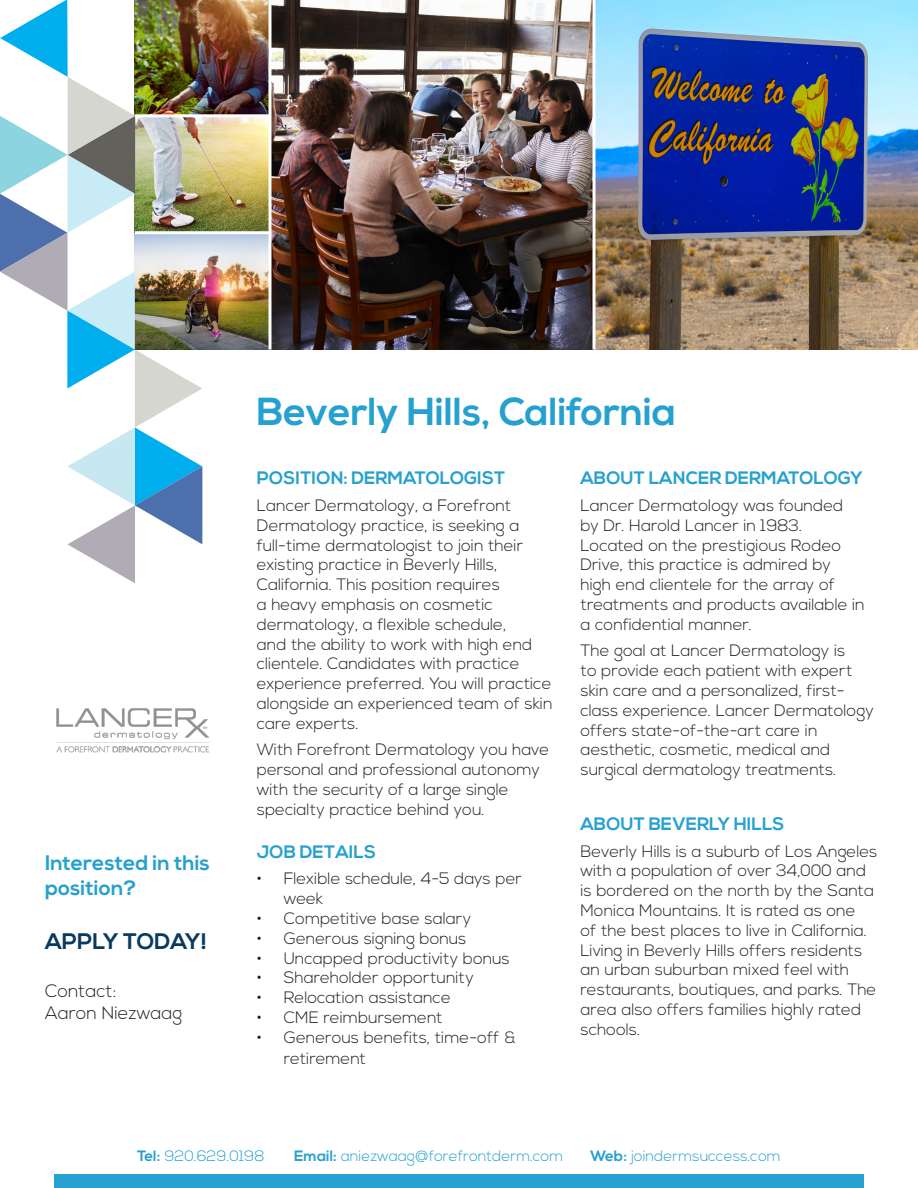
<style>
.page{position:relative;width:918px;height:1188px;background:#fff}
.page>*{position:absolute;margin:0;border:0;box-sizing:border-box;transform-origin:0 0}
.t1{font:700 39px "Nexa";color:#26a1cf}
.t2{font:700 22.5px "Nexa";color:#083a5f}
.t3{font:700 21px/25.2px "Nexa";color:#26a1cf}
.t4{font:700 18px "Nexa";color:#26a1cf}
.t5{font:300 18px "Nexa";color:#231f20}
.t6{font:300 16.5px/19.8px "Nexa";color:#231f20}
.t7{font:300 15px "Nexa";color:#26a1cf}
.s1{font-weight:700}
</style>
<div class="page">
<img style="left:202px;top:0;width:716px;height:350px">
<img style="left:0;top:0;width:202px;height:583px">
<div style="left:54px;top:1174px;width:810px;height:14px;background:#26a1cf"></div>
<svg style="left:592px;top:0;width:4px;height:350px"></svg>
<svg style="left:268px;top:0;width:4px;height:350px"></svg>
<hr style="left:135px;top:114px;width:135px;height:3px;background:#fff">
<hr style="left:135px;top:231px;width:135px;height:3px;background:#fff">
<img style="left:56px;top:708px;width:153px;height:45px">
<p class="t3" style="left:45px;top:851px;width:166px">Interested in this position?</p>
<p class="t2" style="left:45px;top:928px;width:164px">APPLY TODAY!</p>
<p class="t5" style="left:45px;top:981px;width:73px">Contact:</p>
<p class="t5" style="left:45px;top:1003px;width:139px">Aaron Niezwaag</p>
<p class="t1" style="left:257px;top:389px;width:421px">Beverly Hills, California</p>
<p class="t4" style="left:257px;top:468px;width:250px">POSITION: DERMATOLOGIST</p>
<p class="t6" style="left:257px;top:496px;width:297px">Lancer Dermatology, a Forefront Dermatology practice, is seeking a full-time dermatologist to join their existing practice in Beverly Hills, California. This position requires<br>a heavy emphasis on cosmetic dermatology, a flexible schedule,<br>and the ability to work with high end clientele. Candidates with practice experience preferred. You will practice alongside an experienced team of skin care experts.</p>
<p class="t6" style="left:257px;top:741px;width:294px">With Forefront Dermatology you have personal and professional autonomy with the security of a large single specialty practice behind you.</p>
<p class="t4" style="left:257px;top:841px;width:121px">JOB DETAILS</p>
<p class="t6" style="left:284px;top:870px;width:240px;text-indent:-27px">• Flexible schedule, 4-5 days per week</p>
<p class="t6" style="left:257px;top:909px;width:216px">• Competitive base salary</p>
<p class="t6" style="left:257px;top:929px;width:211px">• Generous signing bonus</p>
<p class="t6" style="left:257px;top:949px;width:254px">• Uncapped productivity bonus</p>
<p class="t6" style="left:257px;top:969px;width:219px">• Shareholder opportunity</p>
<p class="t6" style="left:257px;top:988px;width:196px">• Relocation assistance</p>
<p class="t6" style="left:257px;top:1008px;width:187px">• CME reimbursement</p>
<p class="t6" style="left:284px;top:1027px;width:234px;line-height:21.6px;text-indent:-27px">• Generous benefits, time-off &amp; retirement</p>
<p class="t4" style="left:580px;top:468px;width:284px">ABOUT LANCER DERMATOLOGY</p>
<p class="t6" style="left:580px;top:496px;width:286px">Lancer Dermatology was founded by Dr. Harold Lancer in 1983.<br>Located on the prestigious Rodeo<br>Drive, this practice is admired by high end clientele for the array of treatments and products available in a confidential manner.</p>
<p class="t6" style="left:580px;top:642px;width:295px">The goal at Lancer Dermatology is<br>to provide each patient with expert skin care and a personalized, first&shy;class experience. Lancer Dermatology offers state-of-the-art care in aesthetic, cosmetic, medical and surgical dermatology treatments.</p>
<p class="t4" style="left:580px;top:813px;width:206px">ABOUT BEVERLY HILLS</p>
<p class="t6" style="left:580px;top:842px;width:299px">Beverly Hills is a suburb of Los Angeles with a population of over 34,000 and is bordered on the north by the Santa Monica Mountains. It is rated as one<br>of the best places to live in California.<br>Living in Beverly Hills offers residents an urban suburban mixed feel with restaurants, boutiques, and parks. The area also offers families highly rated schools.</p>
<p class="t7" style="left:137px;top:1147px;width:129px"><span class="s1">Tel:</span> 920.629.0198</p>
<p class="t7" style="left:294px;top:1147px;width:270px"><span class="s1">Email:</span> aniezwaag@forefrontderm.com</p>
<p class="t7" style="left:590px;top:1147px;width:192px"><span class="s1">Web:</span> joindermsuccess.com</p>
</div>
